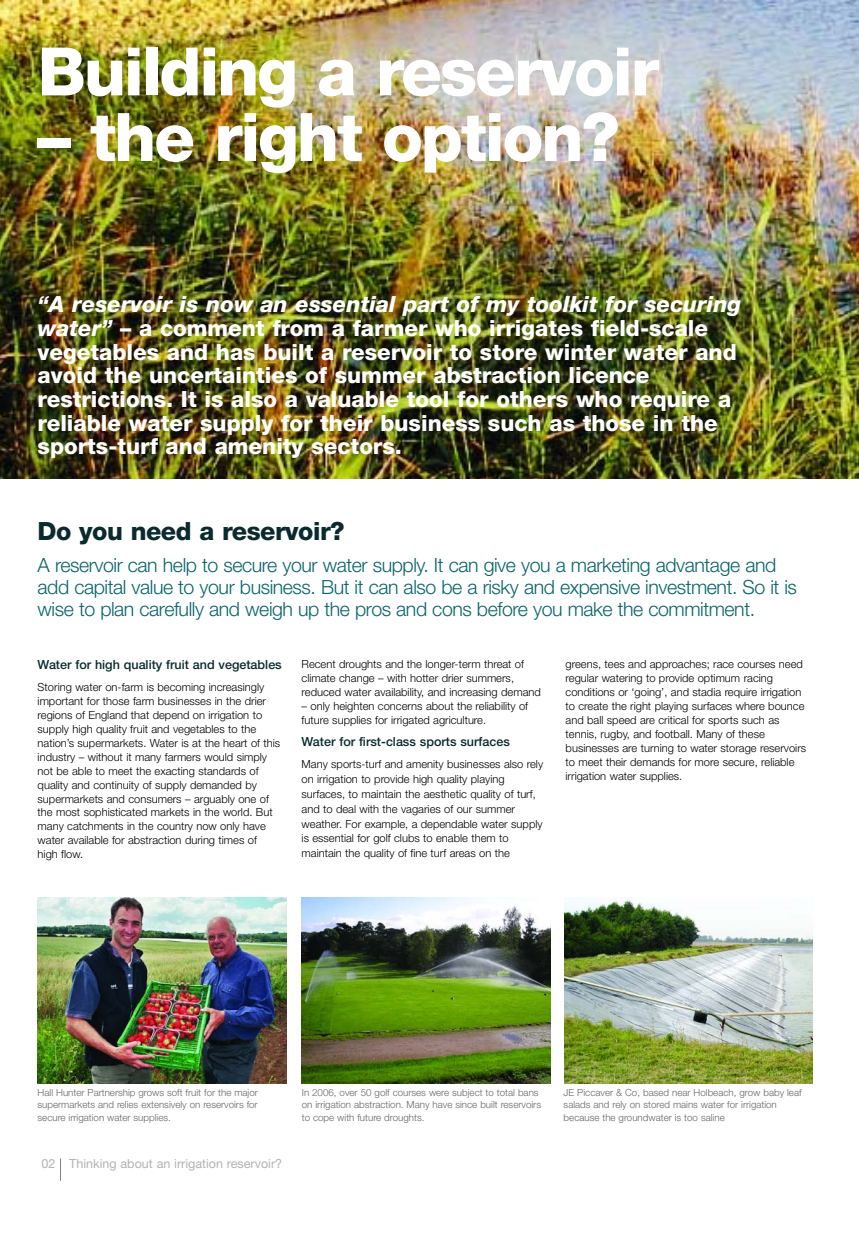
<style>
.page{position:relative;width:859px;height:1242px;background:#fff}
.page>*{position:absolute;margin:0;border:0;box-sizing:border-box;transform-origin:0 0}
.t1{font:800 66.9px "Helvetica Neue";letter-spacing:-.03em;color:#fff}
.t2{font:800 25.05px "Helvetica Neue";letter-spacing:-.02em;color:#0a2a2d}
.t3{font:800 22.35px/23.7px "Helvetica Neue";color:#fff}
.t4{font:300 19.5px/22.4px "Helvetica Neue";letter-spacing:-.02em;color:#09656b}
.t5{font:500 12.6px "Helvetica Neue";color:#0a2a2d}
.t6{font:12.6px "Helvetica Neue";color:#b3b3b3}
.t7{font:300 11.1px/14px "Helvetica Neue";color:#000}
.t8{font:300 9.75px/12.6px "Helvetica Neue";color:#666}
.s1{font-style:italic}
</style>
<div class="page">
<img style="left:0;top:0;width:859px;height:478px">
<svg style="left:60px;top:1158px;width:1px;height:23px"></svg>
<img style="left:302px;top:897px;width:248px;height:186px">
<img style="left:38px;top:897px;width:248px;height:186px">
<img style="left:564px;top:897px;width:249px;height:186px">
<h1 class="t1" style="left:38px;top:48px;width:623px">Building a reservoir</h1>
<h1 class="t1" style="left:38px;top:113px;width:584px">– the right option?</h1>
<p class="t3" style="left:38px;top:294px;width:705px"><span class="s1">“A reservoir is now an essential part of my toolkit for securing water”</span> – a comment from a farmer who irrigates field-scale vegetables and has built a reservoir to store winter water and avoid the uncertainties of summer abstraction licence restrictions. It is also a valuable tool for others who require a reliable water supply for their business such as those in the sports-turf and amenity sectors.</p>
<h2 class="t2" style="left:38px;top:522px;width:309px">Do you need a reservoir?</h2>
<p class="t4" style="left:38px;top:555px;width:761px">A reservoir can help to secure your water supply. It can give you a marketing advantage and add capital value to your business. But it can also be a risky and expensive investment. So it is wise to plan carefully and weigh up the pros and cons before you make the commitment.</p>
<p class="t5" style="left:38px;top:660px;width:246px">Water for high quality fruit and vegetables</p>
<p class="t7" style="left:38px;top:681px;width:244px">Storing water on-farm is becoming increasingly important for those farm businesses in the drier regions of England that depend on irrigation to supply high quality fruit and vegetables to the nation’s supermarkets. Water is at the heart of this industry – without it many farmers would simply not be able to meet the exacting standards of quality and continuity of supply demanded by supermarkets and consumers – arguably one of the most sophisticated markets in the world. But many catchments in the country now only have water available for abstraction during times of<br>high flow.</p>
<p class="t7" style="left:302px;top:658px;width:241px">Recent droughts and the longer-term threat of climate change – with hotter drier summers, reduced water availability, and increasing demand</p>
<p class="t7" style="left:302px;top:700px;width:228px">– only heighten concerns about the reliability of future supplies for irrigated agriculture.</p>
<p class="t5" style="left:302px;top:737px;width:210px">Water for first-class sports surfaces</p>
<p class="t7" style="left:302px;top:758px;width:243px;line-height:14.9px">Many sports-turf and amenity businesses also rely on irrigation to provide high quality playing surfaces, to maintain the aesthetic quality of turf, and to deal with the vagaries of our summer weather. For example, a dependable water supply is essential for golf clubs to enable them to maintain the quality of fine turf areas on the</p>
<p class="t7" style="left:565px;top:658px;width:242px">greens, tees and approaches; race courses need regular watering to provide optimum racing conditions or ‘going’, and stadia require irrigation to create the right playing surfaces where bounce and ball speed are critical for sports such as tennis, rugby, and football. Many of these businesses are turning to water storage reservoirs to meet their demands for more secure, reliable irrigation water supplies.</p>
<p class="t8" style="left:38px;top:1086px;width:222px;text-align:justify">Hall Hunter Partnership grows soft fruit for the major supermarkets and relies extensively on reservoirs for secure irrigation water supplies.</p>
<p class="t8" style="left:302px;top:1086px;width:241px">In 2006, over 50 golf courses were subject to total bans on irrigation abstraction. Many have since built reservoirs to cope with future droughts.</p>
<p class="t8" style="left:564px;top:1086px;width:239px">JE Piccaver &amp; Co, based near Holbeach, grow baby leaf salads and rely on stored mains water for irrigation because the groundwater is too saline</p>
<p class="t6" style="left:42px;top:1158px;width:242px">02 Thinking about an irrigation reservoir?</p>
</div>
